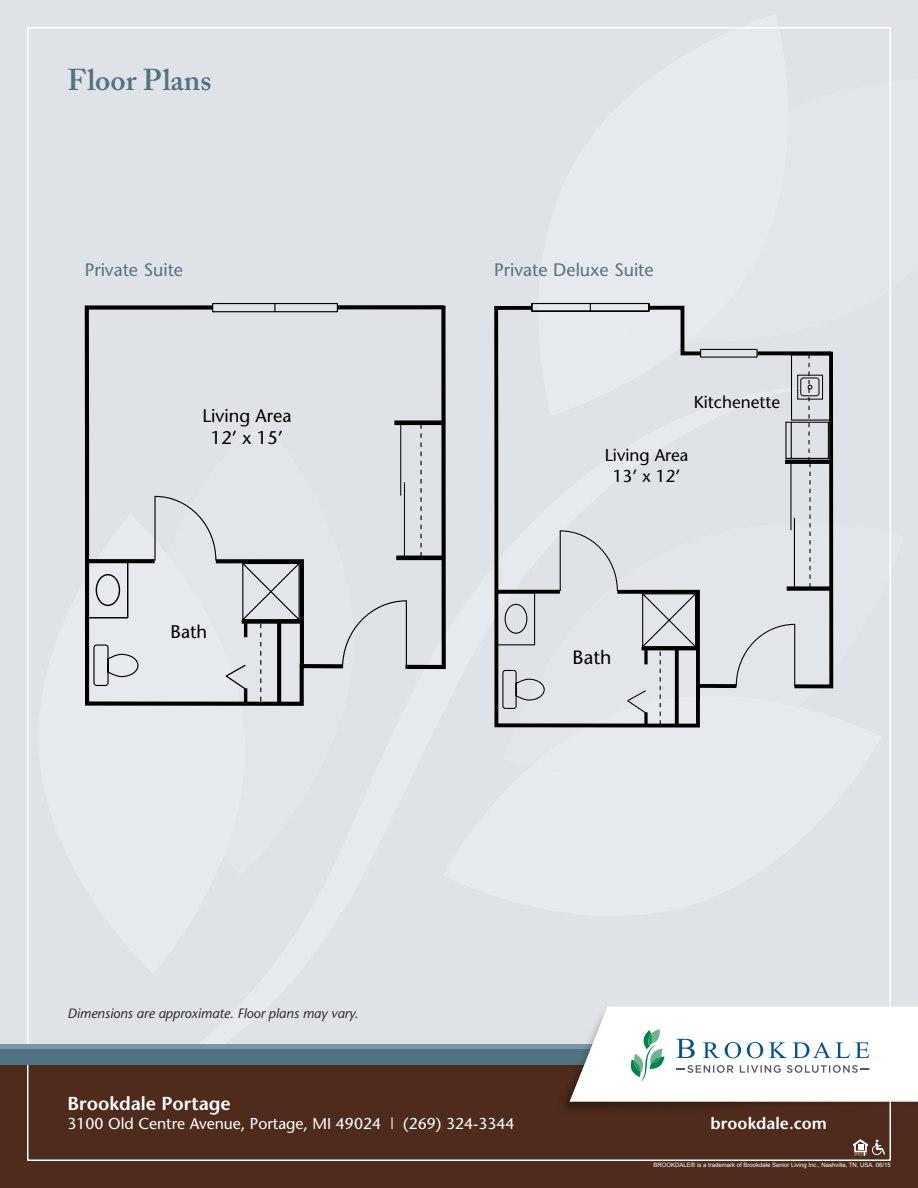
<style>
.page{position:relative;width:918px;height:1188px;background:#dfe3e8}
.page>*{position:absolute;margin:0;border:0;box-sizing:border-box;transform-origin:0 0}
.t1{font:600 30px "Adobe Caslon Pro";color:#527381}
.t2{font:19.35px "Stone Sans";color:#000}
.t3{font:600 18.75px "Stone Sans";color:#fff}
.t4{font:18.3px/21.9px "Stone Sans";color:#000;text-align:center}
.t5{font:18px "Stone Sans";color:#527381}
.t6{font:17.1px/20.5px "Stone Sans";color:#000;text-align:center}
.t7{font:600 16.5px "Stone Sans";letter-spacing:.005em;color:#fff}
.t8{font:15.75px "Stone Sans";color:#fff}
.t9{font:italic 13.5px "Stone Sans";color:#292829}
.t10{font:6px "Arial";color:#fff}
</style>
<div class="page">
<div style="left:0;top:1047px;width:918px;height:141px;background:#4f2b1c"></div>
<div style="left:0;top:1047px;width:918px;height:18px;background:#527381"></div>
<div style="left:0;top:1044px;width:918px;height:5px;background:#7a97aa"></div>
<svg style="left:853px;top:1139px;width:32px;height:17px"></svg>
<img style="left:565px;top:986px;width:353px;height:152px">
<svg style="left:570px;top:1007px;width:348px;height:95px;background:#eef2f2"></svg>
<svg style="left:85px;top:305px;width:262px;height:401px"></svg>
<svg style="left:339px;top:305px;width:62px;height:4px"></svg>
<div style="left:394px;top:420px;width:48px;height:5px;background:#000"></div>
<svg style="left:401px;top:305px;width:45px;height:365px"></svg>
<hr style="left:400px;top:424px;width:1px;height:72px;background:#000">
<hr style="left:404px;top:482px;width:1px;height:76px;background:#000">
<hr style="left:396px;top:556px;width:48px;height:4px;background:#000">
<svg style="left:154px;top:495px;width:254px;height:174px"></svg>
<svg style="left:212px;top:303px;width:127px;height:10px"></svg>
<hr style="left:244px;top:688px;width:3px;height:15px;background:#000">
<svg style="left:85px;top:557px;width:221px;height:145px"></svg>
<hr style="left:644px;top:712px;width:4px;height:15px;background:#000">
<svg style="left:496px;top:303px;width:337px;height:422px"></svg>
<p class="t1" style="left:68px;top:62px;width:145px">Floor Plans</p>
<h3 class="t5" style="left:85px;top:259px;width:100px">Private Suite</h3>
<p class="t4" style="left:202px;top:405px;width:91px">Living Area<br>12’ x 15’</p>
<p class="t4" style="left:171px;top:621px;width:38px">Bath</p>
<h3 class="t9" style="left:68px;top:1005px;width:292px">Dimensions are approximate. Floor plans may vary.</h3>
<h3 class="t5" style="left:494px;top:259px;width:161px">Private Deluxe Suite</h3>
<p class="t6" style="left:694px;top:392px;width:88px">Kitchenette</p>
<p class="t6" style="left:605px;top:445px;width:85px">Living Area<br>13’ x 12’</p>
<p class="t2" style="left:573px;top:645px;width:40px">Bath</p>
<h3 class="t3" style="left:68px;top:1092px;width:165px">Brookdale Portage</h3>
<h3 class="t8" style="left:68px;top:1113px;width:449px">3100 Old Centre Avenue, Portage, MI 49024 | (269) 324-3344</h3>
<h3 class="t7" style="left:711px;top:1113px;width:118px">brookdale.com</h3>
<p class="t10" style="left:654px;top:1161px;width:239px">BROOKDALE® is a trademark of Brookdale Senior Living Inc., Nashville, TN, USA. 06/15</p>
</div>
